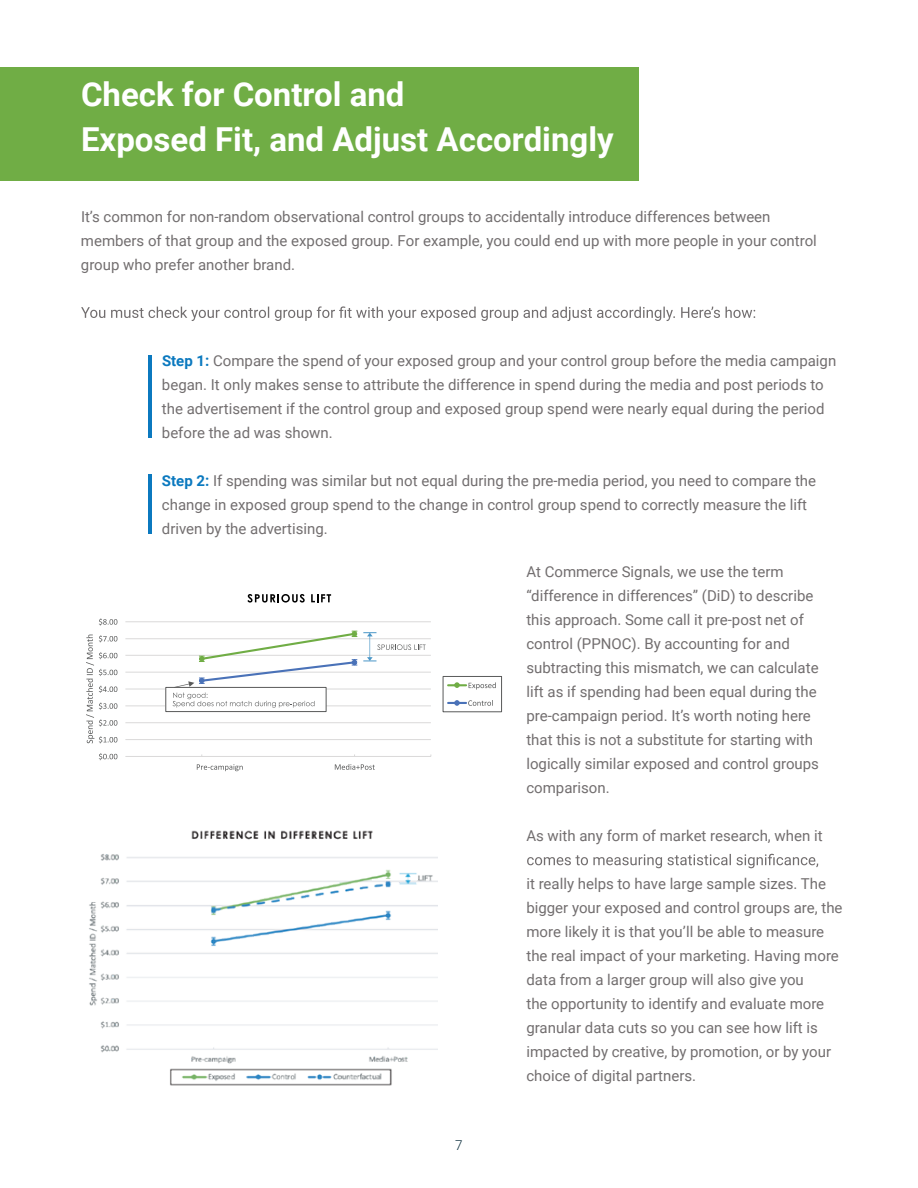
<style>
.page{position:relative;width:918px;height:1188px;background:#fff}
.page>*{position:absolute;margin:0;border:0;box-sizing:border-box;transform-origin:0 0}
.t1{font:700 33px/45px "Roboto";color:#fff}
.t2{font:15px/24px "Roboto";color:#726e6f}
.t3{font:300 13.5px "Roboto";color:#092c3b}
.s1{font-weight:700;color:#0b79bf}
</style>
<div class="page">
<svg style="left:81px;top:306px;width:674px;height:15px"></svg>
<div style="left:0;top:67px;width:638px;height:114px;background:#70ad45"></div>
<hr style="left:149px;top:355px;width:3px;height:82px;background:#0b79bf">
<hr style="left:149px;top:475px;width:3px;height:59px;background:#0b79bf">
<svg style="left:527px;top:854px;width:291px;height:14px"></svg>
<hr style="left:125px;top:621px;width:306px;height:1px;background:#dad9d9">
<hr style="left:125px;top:638px;width:306px;height:1px;background:#dad9d9">
<hr style="left:125px;top:655px;width:306px;height:1px;background:#dad9d9">
<hr style="left:125px;top:672px;width:306px;height:1px;background:#dad9d9">
<hr style="left:125px;top:689px;width:306px;height:1px;background:#dad9d9">
<hr style="left:125px;top:706px;width:306px;height:1px;background:#dad9d9">
<hr style="left:125px;top:722px;width:306px;height:1px;background:#dad9d9">
<hr style="left:125px;top:739px;width:306px;height:1px;background:#dad9d9">
<hr style="left:125px;top:756px;width:306px;height:1px;background:#dad9d9">
<svg style="left:99px;top:753px;width:18px;height:7px"></svg>
<svg style="left:99px;top:618px;width:18px;height:8px"></svg>
<svg style="left:197px;top:764px;width:46px;height:7px"></svg>
<svg style="left:335px;top:764px;width:40px;height:6px"></svg>
<svg style="left:86px;top:635px;width:31px;height:108px"></svg>
<div style="left:443px;top:676px;width:59px;height:36px;border:1px solid #595a5a"></div>
<svg style="left:448px;top:682px;width:48px;height:8px"></svg>
<svg style="left:448px;top:700px;width:45px;height:6px"></svg>
<div style="left:166px;top:687px;width:160px;height:25px;background:#fff"></div>
<div style="left:165px;top:687px;width:161px;height:25px;border:1px solid #595a5a"></div>
<svg style="left:173px;top:631px;width:184px;height:77px"></svg>
<svg style="left:363px;top:632px;width:63px;height:30px"></svg>
<svg style="left:247px;top:594px;width:58px;height:9px"></svg>
<svg style="left:311px;top:594px;width:20px;height:8px"></svg>
<img style="left:89px;top:830px;width:348px;height:256px">
<h1 class="t1" style="left:81px;top:70px;width:534px">Check for Control and<br>Exposed Fit, and Adjust Accordingly</h1>
<p class="t2" style="left:81px;top:204px;width:737px">It’s common for non-random observational control groups to accidentally introduce differences between members of that group and the exposed group. For example, you could end up with more people in your control group who prefer another brand.</p>
<p class="t2" style="left:162px;top:348px;width:676px"><span class="s1">Step 1:</span> Compare the spend of your exposed group and your control group before the media campaign began. It only makes sense to attribute the difference in spend during the media and post periods to the advertisement if the control group and exposed group spend were nearly equal during the period before the ad was shown.</p>
<p class="t2" style="left:162px;top:468px;width:656px"><span class="s1">Step 2:</span> If spending was similar but not equal during the pre-media period, you need to compare the change in exposed group spend to the change in control group spend to correctly measure the lift driven by the advertising.</p>
<p class="t3" style="left:455px;top:1136px;width:9px">7</p>
<p class="t2" style="left:526px;top:559px;width:294px">At Commerce Signals, we use the term “difference in differences” (DiD) to describe this approach. Some call it pre-post net of control (PPNOC). By accounting for and subtracting this mismatch, we can calculate lift as if spending had been equal during the pre-campaign period. It’s worth noting here that this is not a substitute for starting with logically similar exposed and control groups comparison.</p>
<p class="t2" style="left:526px;top:823px;width:298px">As with any form of market research, when it</p>
<p class="t2" style="left:526px;top:871px;width:318px">it really helps to have large sample sizes. The bigger your exposed and control groups are, the more likely it is that you’ll be able to measure the real impact of your marketing. Having more data from a larger group will also give you<br>the opportunity to identify and evaluate more granular data cuts so you can see how lift is impacted by creative, by promotion, or by your choice of digital partners.</p>
</div>
